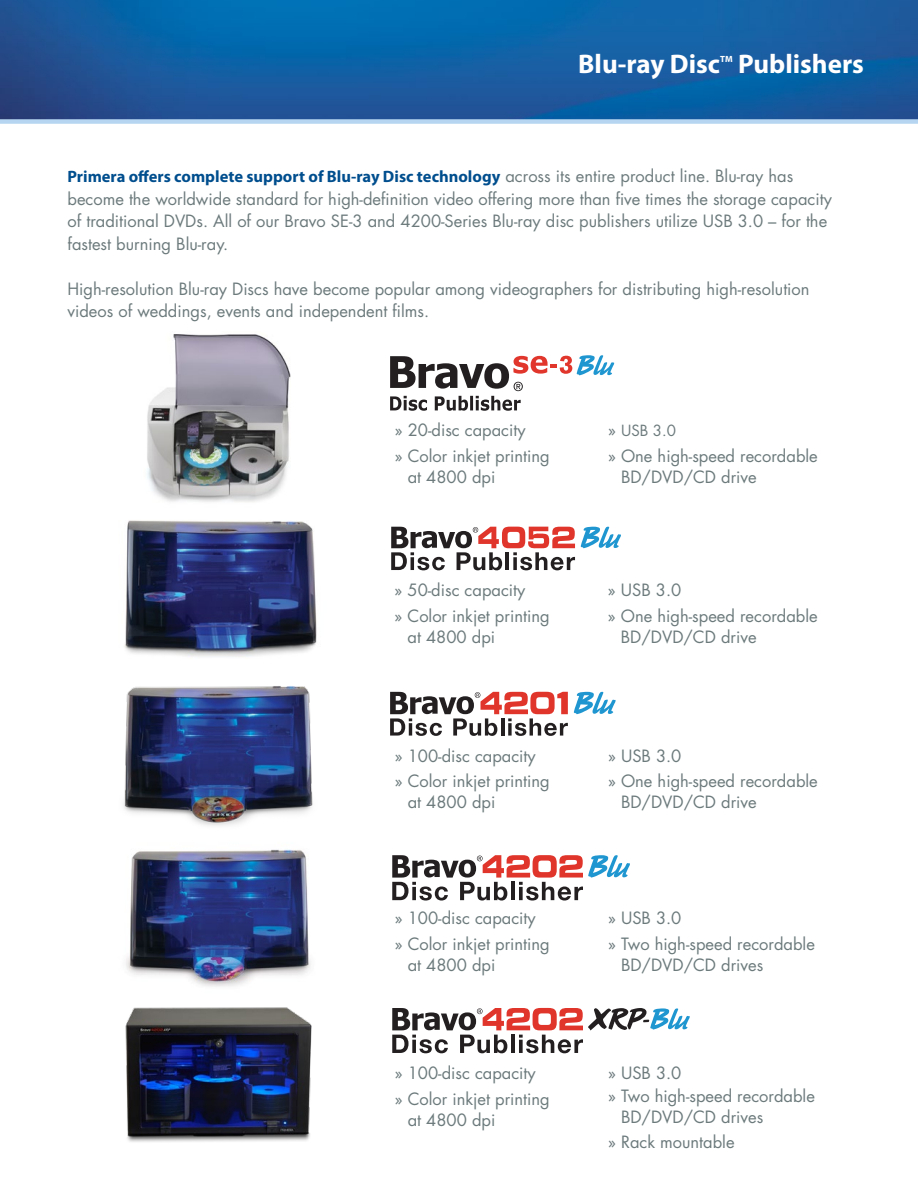
<style>
.page{position:relative;width:918px;height:1188px;background:#fff}
.page>*{position:absolute;margin:0;border:0;box-sizing:border-box;transform-origin:0 0}
.t1{font:700 27px "Myriad Pro";color:#fff}
.t2{font:16.5px/25.5px "Futura";color:#6c7a7c}
.t3{font:700 16.5px "Myriad Pro";color:#004e8e}
.t4{font:15px "Futura";color:#6c7a7c}
.t5{font:700 9px "Myriad Pro";color:#fff}
.s1{font-family:"Futura";font-weight:400;color:#6c7a7c}
.s2{font-size:16.5px}
</style>
<div class="page">
<img style="left:0;top:0;width:918px;height:119px">
<div style="left:0;top:119px;width:918px;height:5px;background:#b5d5f0"></div>
<img style="left:124px;top:520px;width:193px;height:137px">
<img style="left:126px;top:849px;width:185px;height:138px">
<svg style="left:392px;top:855px;width:238px;height:46px"></svg>
<img style="left:123px;top:686px;width:190px;height:140px">
<svg style="left:390px;top:692px;width:178px;height:44px"></svg>
<svg style="left:574px;top:692px;width:42px;height:22px"></svg>
<img style="left:125px;top:1007px;width:187px;height:135px">
<svg style="left:392px;top:1008px;width:298px;height:45px"></svg>
<svg style="left:391px;top:527px;width:184px;height:43px"></svg>
<svg style="left:581px;top:527px;width:40px;height:21px"></svg>
<svg style="left:390px;top:355px;width:224px;height:56px"></svg>
<img style="left:147px;top:334px;width:144px;height:168px">
<h1 class="t1" style="left:578px;top:46px;width:143px">Blu-ray Disc</h1>
<p class="t5" style="left:720px;top:53px;width:14px">TM</p>
<h1 class="t1" style="left:738px;top:46px;width:127px">Publishers</h1>
<p class="t3" style="left:68px;top:166px;width:727px">Primera offers complete support of Blu-ray Disc technology <span class="s1">across its entire product line. Blu-ray has</span></p>
<p class="t2" style="left:68px;top:187px;width:766px;line-height:22.5px">become the worldwide standard for high-definition video offering more than five times the storage capacity of traditional DVDs. All of our Bravo SE-3 and 4200-Series Blu-ray disc publishers utilize USB 3.0 – for the fastest burning Blu-ray.</p>
<p class="t2" style="left:68px;top:277px;width:744px;line-height:22.5px">High-resolution Blu-ray Discs have become popular among videographers for distributing high-resolution videos of weddings, events and independent films.</p>
<p class="t2" style="left:394px;top:417px;width:157px">» 20-disc capacity<br>» Color inkjet printing</p>
<p class="t2" style="left:408px;top:464px;width:89px">at 4800 dpi</p>
<p class="t2" style="left:394px;top:577px;width:157px">» 50-disc capacity<br>» Color inkjet printing</p>
<p class="t2" style="left:408px;top:624px;width:89px">at 4800 dpi</p>
<p class="t2" style="left:394px;top:743px;width:157px">» 100-disc capacity<br>» Color inkjet printing</p>
<p class="t2" style="left:408px;top:789px;width:89px">at 4800 dpi</p>
<p class="t2" style="left:394px;top:905px;width:157px">» 100-disc capacity<br>» Color inkjet printing</p>
<p class="t2" style="left:408px;top:952px;width:89px">at 4800 dpi</p>
<p class="t2" style="left:394px;top:1060px;width:157px">» 100-disc capacity<br>» Color inkjet printing</p>
<p class="t2" style="left:408px;top:1107px;width:89px">at 4800 dpi</p>
<p class="t4" style="left:608px;top:420px;width:70px"><span class="s2">»</span> USB 3.0</p>
<p class="t2" style="left:621px;top:445px;width:198px;line-height:21px;text-indent:-13px">» One high-speed recordable<br>BD/DVD/CD drive</p>
<p class="t2" style="left:608px;top:577px;width:212px">» USB 3.0<br>» One high-speed recordable</p>
<p class="t2" style="left:621px;top:624px;width:137px">BD/DVD/CD drive</p>
<p class="t2" style="left:608px;top:743px;width:212px">» USB 3.0<br>» One high-speed recordable</p>
<p class="t2" style="left:621px;top:789px;width:137px">BD/DVD/CD drive</p>
<p class="t2" style="left:608px;top:905px;width:209px">» USB 3.0<br>» Two high-speed recordable</p>
<p class="t2" style="left:621px;top:952px;width:144px">BD/DVD/CD drives</p>
<p class="t2" style="left:608px;top:1062px;width:209px;line-height:22.5px">» USB 3.0<br>» Two high-speed recordable</p>
<p class="t2" style="left:608px;top:1104px;width:157px;text-indent:13px">BD/DVD/CD drives » Rack mountable</p>
</div>
